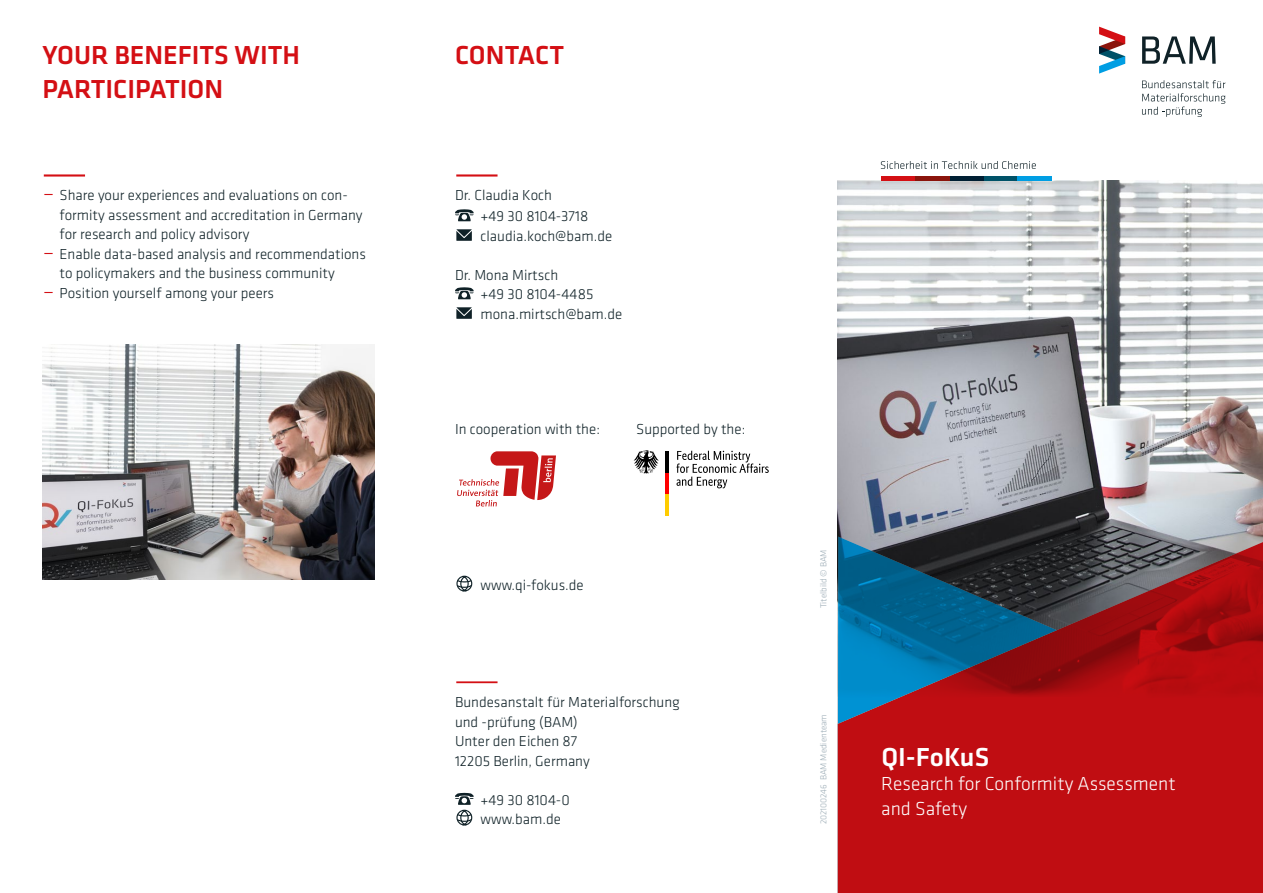
<style>
.page{position:relative;width:1263px;height:893px;background:#fff}
.page>*{position:absolute;margin:0;border:0;box-sizing:border-box;transform-origin:0 0}
.t1{font:500 27px/34.2px "Klavika";color:#d40f14}
.t2{font:500 27px "Klavika";color:#fff}
.t3{font:300 19.5px/24.3px "Klavika";color:#fff}
.t4{font:300 15px/19.5px "Klavika";color:#0f2127}
.t5{font:300 9px "Klavika";color:#9babb5}
.s1{font-size:22.5px;color:#d40f14}
.s2{font-style:italic}
</style>
<div class="page">
<img style="left:838px;top:181px;width:425px;height:356px">
<svg style="left:838px;top:537px;width:425px;height:356px;fill:#c00d12"></svg>
<img style="left:43px;top:345px;width:331px;height:234px">
<hr style="left:456px;top:174px;width:41px;height:3px;background:#d40f14">
<svg style="left:455px;top:209px;width:19px;height:12px"></svg>
<svg style="left:456px;top:229px;width:15px;height:12px"></svg>
<svg style="left:455px;top:287px;width:19px;height:12px"></svg>
<svg style="left:456px;top:307px;width:15px;height:12px"></svg>
<svg style="left:456px;top:576px;width:16px;height:15px"></svg>
<hr style="left:44px;top:174px;width:41px;height:3px;background:#d40f14">
<svg style="left:457px;top:451px;width:99px;height:55px"></svg>
<svg style="left:676px;top:451px;width:93px;height:37px"></svg>
<svg style="left:634px;top:450px;width:25px;height:24px"></svg>
<hr style="left:665px;top:451px;width:4px;height:22px;background:#000">
<hr style="left:665px;top:473px;width:4px;height:21px;background:#f00">
<hr style="left:665px;top:494px;width:4px;height:22px;background:#fc0">
<hr style="left:456px;top:681px;width:41px;height:2px;background:#d40f14">
<svg style="left:455px;top:793px;width:19px;height:32px"></svg>
<svg style="left:1099px;top:27px;width:26px;height:47px"></svg>
<svg style="left:1142px;top:36px;width:74px;height:28px"></svg>
<svg style="left:1142px;top:80px;width:83px;height:37px"></svg>
<hr style="left:983px;top:177px;width:34px;height:4px;background:#005268">
<hr style="left:949px;top:177px;width:34px;height:4px;background:#001f33">
<hr style="left:1017px;top:177px;width:35px;height:4px;background:#009ee3">
<hr style="left:881px;top:177px;width:34px;height:4px;background:#d40f14">
<hr style="left:915px;top:177px;width:34px;height:4px;background:#8a140c">
<svg style="left:881px;top:161px;width:155px;height:8px"></svg>
<h1 class="t1" style="left:43px;top:37px;width:259px">YOUR BENEFITS WITH<br>PARTICIPATION</h1>
<p class="t4" style="left:43px;top:185px;width:307px"><span class="s1">−</span> Share your experiences and evaluations on con-</p>
<p class="t4" style="left:60px;top:205px;width:305px">formity assessment and accreditation in Germany</p>
<p class="t4" style="left:60px;top:224px;width:192px">for research and policy advisory</p>
<p class="t4" style="left:43px;top:244px;width:325px"><span class="s1">−</span> Enable data-based analysis and recommendations</p>
<p class="t4" style="left:60px;top:263px;width:277px">to policymakers and the business community</p>
<p class="t4" style="left:43px;top:283px;width:233px"><span class="s1">−</span> Position yourself among your peers</p>
<h1 class="t1" style="left:455px;top:37px;width:111px">CONTACT</h1>
<p class="t4" style="left:480px;top:185px;width:109px;line-height:21px;text-indent:-26px">Dr. Claudia Koch<br>+49 30 8104-3718</p>
<p class="t4" style="left:480px;top:226px;width:133px">claudia.koch@bam.de</p>
<p class="t4" style="left:480px;top:265px;width:143px;text-indent:-26px">Dr. Mona Mirtsch<br>+49 30 8104-4485 mona.mirtsch@bam.de</p>
<p class="t4" style="left:455px;top:419px;width:146px">In cooperation with the:</p>
<p class="t4" style="left:636px;top:419px;width:111px">Supported by the:</p>
<p class="t4" style="left:480px;top:575px;width:105px">www.qi-fokus.de</p>
<p class="t4" style="left:455px;top:692px;width:226px">Bundesanstalt für Materialforschung und -prüfung (BAM)<br>Unter den Eichen 87<br>12205 Berlin, Germany</p>
<p class="t4" style="left:480px;top:790px;width:91px">+49 30 8104-0 www.bam.de</p>
<p class="t5" style="left:818px;top:608px;width:60px;rotate:-90deg">Titelbild <span class="s2">©</span> BAM</p>
<p class="t5" style="left:818px;top:824px;width:112px;rotate:-90deg">202100246 BAM Medienteam</p>
<h1 class="t2" style="left:881px;top:739px;width:109px">QI-FoKuS</h1>
<h2 class="t3" style="left:881px;top:771px;width:296px">Research for Conformity Assessment and Safety</h2>
</div>
